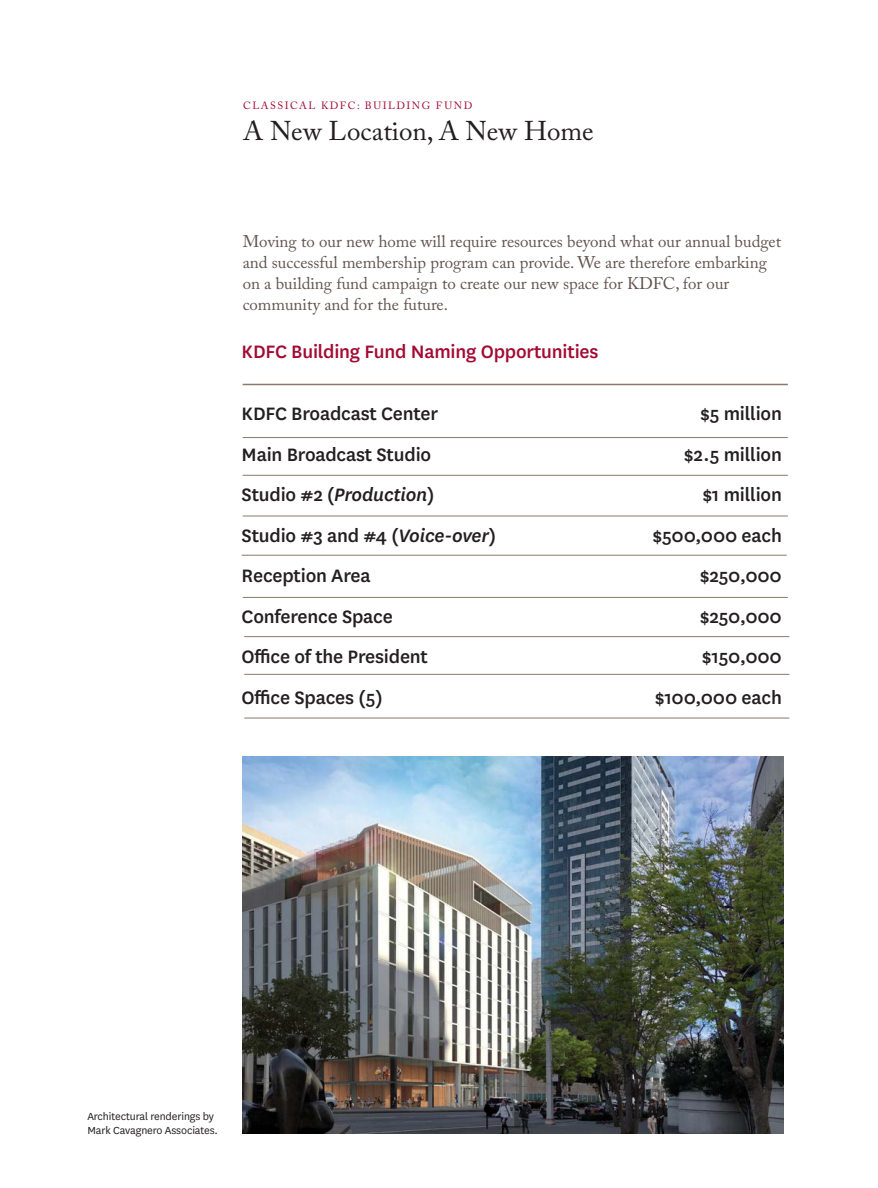
<style>
.page{position:relative;width:878px;height:1188px;background:#fff}
.page>*{position:absolute;margin:0;border:0;box-sizing:border-box;transform-origin:0 0}
.t1{font:27px "Adobe Caslon Pro";color:#231f20}
.t2{font:500 21px "National";letter-spacing:-.01em;color:#231f20}
.t3{font:500 21px "National";letter-spacing:-.01em;color:#a30a34}
.t4{font:16.8px/21px "Adobe Caslon Pro";color:#62544e}
.t5{font:12px/13.5px "National";letter-spacing:-.01em;color:#231f20}
.Super_Header{font:10.5px "Adobe Caslon Pro";letter-spacing:.145em;color:#a30a34}
.s1{font-style:italic}
</style>
<div class="page">
<img style="left:243px;top:757px;width:540px;height:377px">
<hr style="left:243px;top:437px;width:544px;height:1px;background:#8a7966">
<hr style="left:243px;top:384px;width:544px;height:1px;background:#8a7966">
<hr style="left:243px;top:475px;width:544px;height:1px;background:#8a7966">
<hr style="left:243px;top:516px;width:544px;height:1px;background:#8a7966">
<hr style="left:241px;top:555px;width:545px;height:1px;background:#8a7966">
<hr style="left:243px;top:597px;width:544px;height:1px;background:#8a7966">
<hr style="left:244px;top:636px;width:545px;height:1px;background:#8a7966">
<hr style="left:244px;top:674px;width:545px;height:1px;background:#8a7966">
<hr style="left:244px;top:718px;width:545px;height:1px;background:#8a7966">
<p class="Super_Header" style="left:243px;top:99px;width:230px">CLASSICAL KDFC: BUILDING FUND</p>
<p class="t1" style="left:243px;top:115px;width:352px">A New Location, A New Home</p>
<p class="t4" style="left:243px;top:230px;width:540px">Moving to our new home will require resources beyond what our annual budget and successful membership program can provide. We are therefore embarking on a building fund campaign to create our new space for KDFC, for our community and for the future.</p>
<p class="t3" style="left:242px;top:337px;width:358px">KDFC Building Fund Naming Opportunities</p>
<p class="t2" style="left:242px;top:399px;width:198px">KDFC Broadcast Center</p>
<p class="t2" style="left:700px;top:399px;width:83px">$5 million</p>
<p class="t2" style="left:242px;top:440px;width:191px">Main Broadcast Studio</p>
<p class="t2" style="left:684px;top:440px;width:99px">$2.5 million</p>
<p class="t2" style="left:242px;top:480px;width:194px">Studio #2 (<span class="s1">Production</span>)</p>
<p class="t2" style="left:702px;top:480px;width:81px">$1 million</p>
<p class="t2" style="left:242px;top:521px;width:256px">Studio #3 and #4 (<span class="s1">Voice-over</span>)</p>
<p class="t2" style="left:652px;top:521px;width:131px">$500,000 each</p>
<p class="t2" style="left:242px;top:561px;width:130px">Reception Area</p>
<p class="t2" style="left:699px;top:561px;width:84px">$250,000</p>
<p class="t2" style="left:242px;top:602px;width:153px">Conference Space</p>
<p class="t2" style="left:699px;top:602px;width:84px">$250,000</p>
<p class="t2" style="left:242px;top:642px;width:188px">Office of the President</p>
<p class="t2" style="left:702px;top:642px;width:81px">$150,000</p>
<p class="t2" style="left:242px;top:683px;width:143px">Office Spaces (5)</p>
<p class="t2" style="left:654px;top:683px;width:129px">$100,000 each</p>
<p class="t5" style="left:87px;top:1109px;width:132px">Architectural renderings by<br>Mark Cavagnero Associates.</p>
</div>
